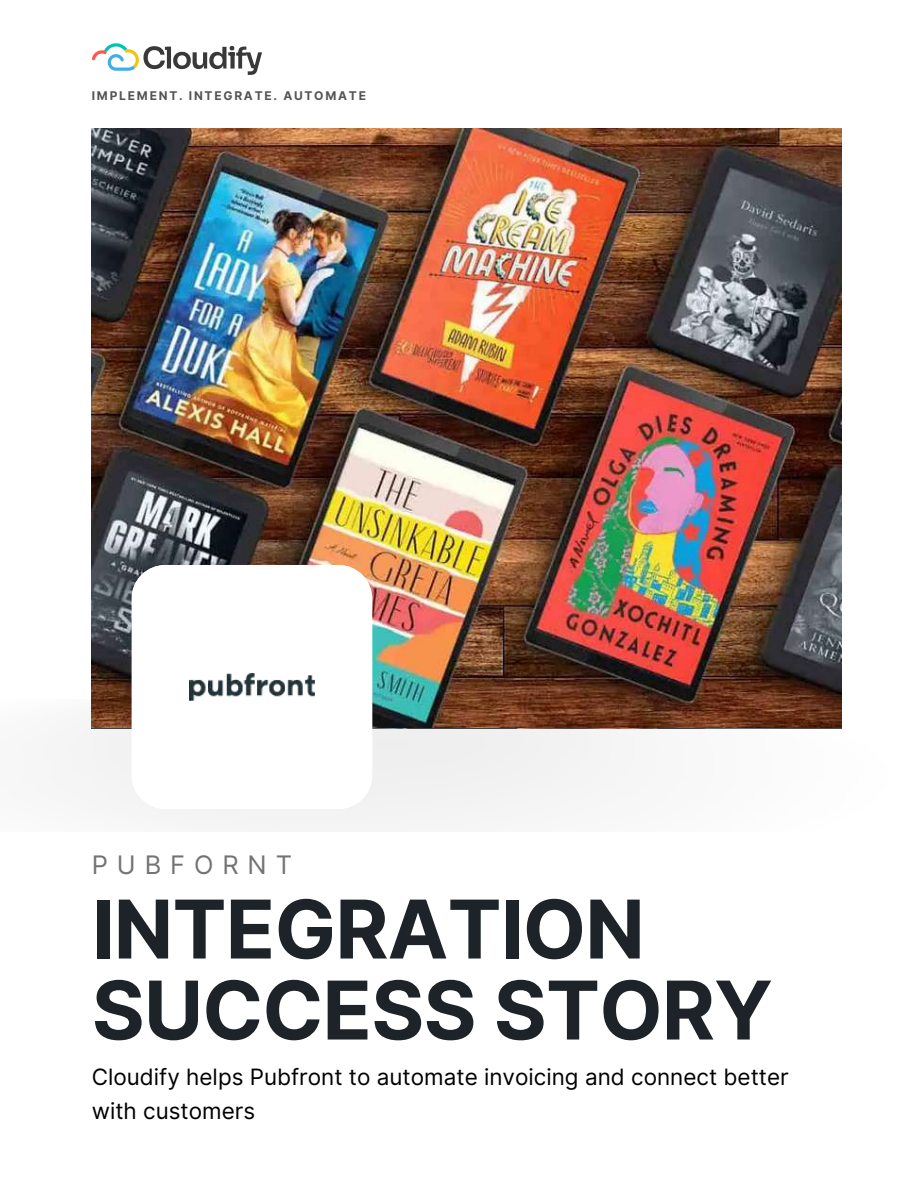
<style>
.page{position:relative;width:918px;height:1188px;background:#fff}
.page>*{position:absolute;margin:0;border:0;box-sizing:border-box;transform-origin:0 0}
.t1{font:700 81px/81px "Inter";letter-spacing:-.01em;color:#1d2328}
.t2{font:25.5px "Inter";letter-spacing:.35em;color:#737373}
.t3{font:22.5px/33.6px "Inter";color:#000}
.t4{font:700 12px "Inter";letter-spacing:.145em;color:#545454}
</style>
<div class="page">
<div style="left:68px;top:700px;width:774px;height:125px;background:#f5f5f5"></div>
<svg style="left:92px;top:43px;width:170px;height:32px"></svg>
<img style="left:92px;top:129px;width:749px;height:599px">
<svg style="left:132px;top:565px;width:240px;height:244px"></svg>
<img style="left:189px;top:673px;width:125px;height:28px">
<p class="t4" style="left:92px;top:89px;width:276px">IMPLEMENT. INTEGRATE. AUTOMATE</p>
<p class="t2" style="left:92px;top:850px;width:202px">PUBFORNT</p>
<h1 class="t1" style="left:92px;top:889px;width:683px">INTEGRATION<br>SUCCESS STORY</h1>
<p class="t3" style="left:92px;top:1060px;width:698px">Cloudify helps Pubfront to automate invoicing and connect better with customers</p>
</div>
